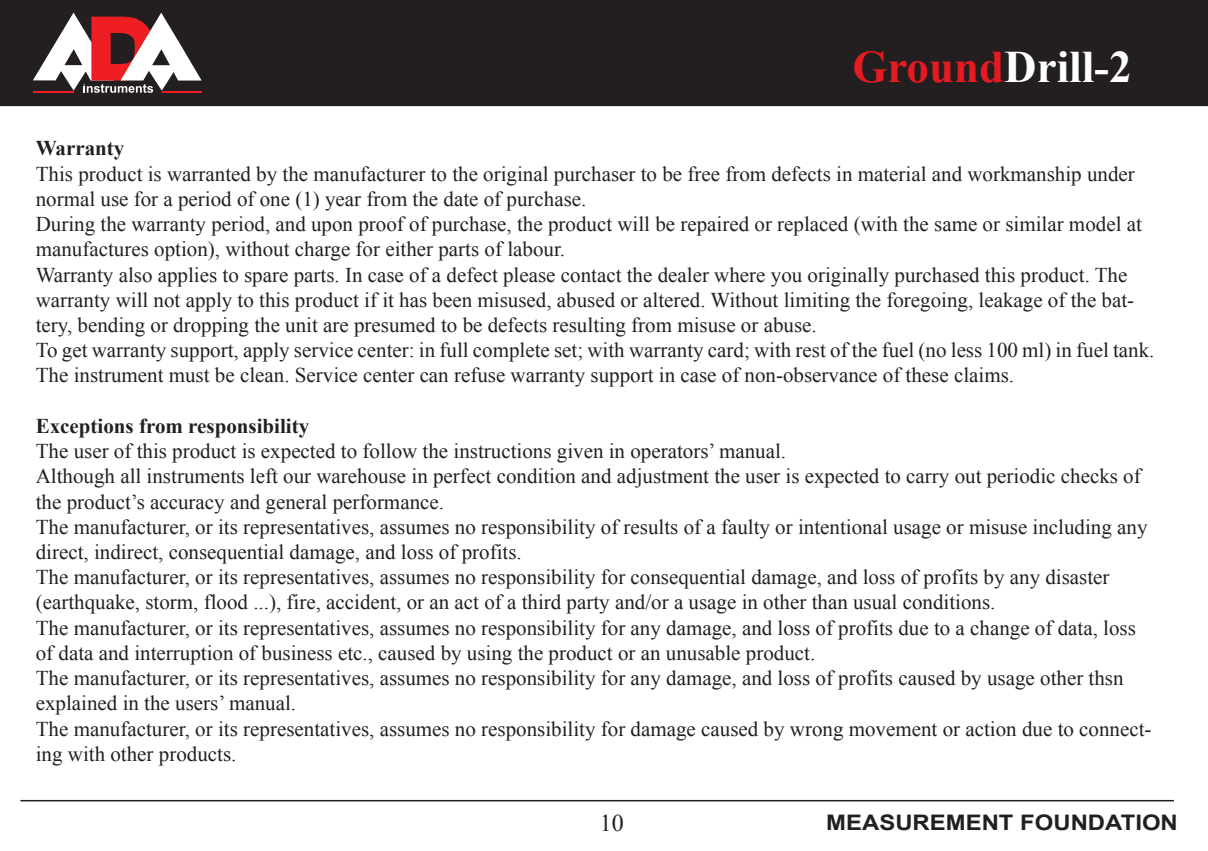
<style>
.page{position:relative;width:1208px;height:851px;background:#fff}
.page>*{position:absolute;margin:0;border:0;box-sizing:border-box;transform-origin:0 0}
.t1{font:700 45px "Times New Roman";color:#fff}
.t2{font:24px "Times New Roman";color:#231f20}
.t3{font:700 21.3px "Arial";color:#231f20;scale:1.12 1}
.t4{font:21px/25.2px "Times New Roman";color:#231f20}
.t5{font:700 21px "Times New Roman";color:#231f20}
.s1{color:#e51b21}
</style>
<div class="page">
<div style="left:0;top:0;width:1208px;height:106px;background:#231f20"></div>
<svg style="left:33px;top:13px;width:169px;height:80px"></svg>
<hr style="left:33px;top:91px;width:41px;height:1px;background:#ee1e23">
<hr style="left:162px;top:91px;width:40px;height:2px;background:#ee1e23">
<hr style="left:20px;top:799px;width:1154px;height:2px;background:#231f20">
<h1 class="t1" style="left:852px;top:35px;width:281px"><span class="s1">Ground</span>Drill-2</h1>
<p class="t5" style="left:36px;top:134px;width:90px">Warranty</p>
<p class="t4" style="left:36px;top:161px;width:1100px">This product is warranted by the manufacturer to the original purchaser to be free from defects in material and workmanship under normal use for a period of one (1) year from the date of purchase.</p>
<p class="t4" style="left:36px;top:211px;width:1107px">During the warranty period, and upon proof of purchase, the product will be repaired or replaced (with the same or similar model at manufactures option), without charge for either parts of labour.</p>
<p class="t4" style="left:36px;top:261px;width:1100px">Warranty also applies to spare parts. In case of a defect please contact the dealer where you originally purchased this product. The warranty will not apply to this product if it has been misused, abused or altered. Without limiting the foregoing, leakage of the bat&shy;tery, bending or dropping the unit are presumed to be defects resulting from misuse or abuse.</p>
<p class="t4" style="left:36px;top:337px;width:1120px">To get warranty support, apply service center: in full complete set; with warranty card; with rest of the fuel (no less 100 ml) in fuel tank.<br>The instrument must be clean. Service center can refuse warranty support in case of non-observance of these claims.</p>
<p class="t5" style="left:36px;top:411px;width:275px">Exceptions from responsibility</p>
<p class="t4" style="left:36px;top:438px;width:752px">The user of this product is expected to follow the instructions given in operators’ manual.</p>
<p class="t4" style="left:36px;top:463px;width:1106px">Although all instruments left our warehouse in perfect condition and adjustment the user is expected to carry out periodic checks of the product’s accuracy and general performance.</p>
<p class="t4" style="left:36px;top:513px;width:1113px">The manufacturer, or its representatives, assumes no responsibility of results of a faulty or intentional usage or misuse including any direct, indirect, consequential damage, and loss of profits.</p>
<p class="t4" style="left:36px;top:564px;width:1075px">The manufacturer, or its representatives, assumes no responsibility for consequential damage, and loss of profits by any disaster (earthquake, storm, flood ...), fire, accident, or an act of a third party and/or a usage in other than usual conditions.</p>
<p class="t4" style="left:36px;top:614px;width:1101px">The manufacturer, or its representatives, assumes no responsibility for any damage, and loss of profits due to a change of data, loss of data and interruption of business etc., caused by using the product or an unusable product.</p>
<p class="t4" style="left:36px;top:665px;width:1089px">The manufacturer, or its representatives, assumes no responsibility for any damage, and loss of profits caused by usage other thsn explained in the users’ manual.</p>
<p class="t4" style="left:36px;top:715px;width:1117px">The manufacturer, or its representatives, assumes no responsibility for damage caused by wrong movement or action due to connect&shy;ing with other products.</p>
<p class="t2" style="left:600px;top:806px;width:25px">10</p>
<p class="t3" style="left:826px;top:808px;width:315px">MEASUREMENT FOUNDATION</p>
</div>
